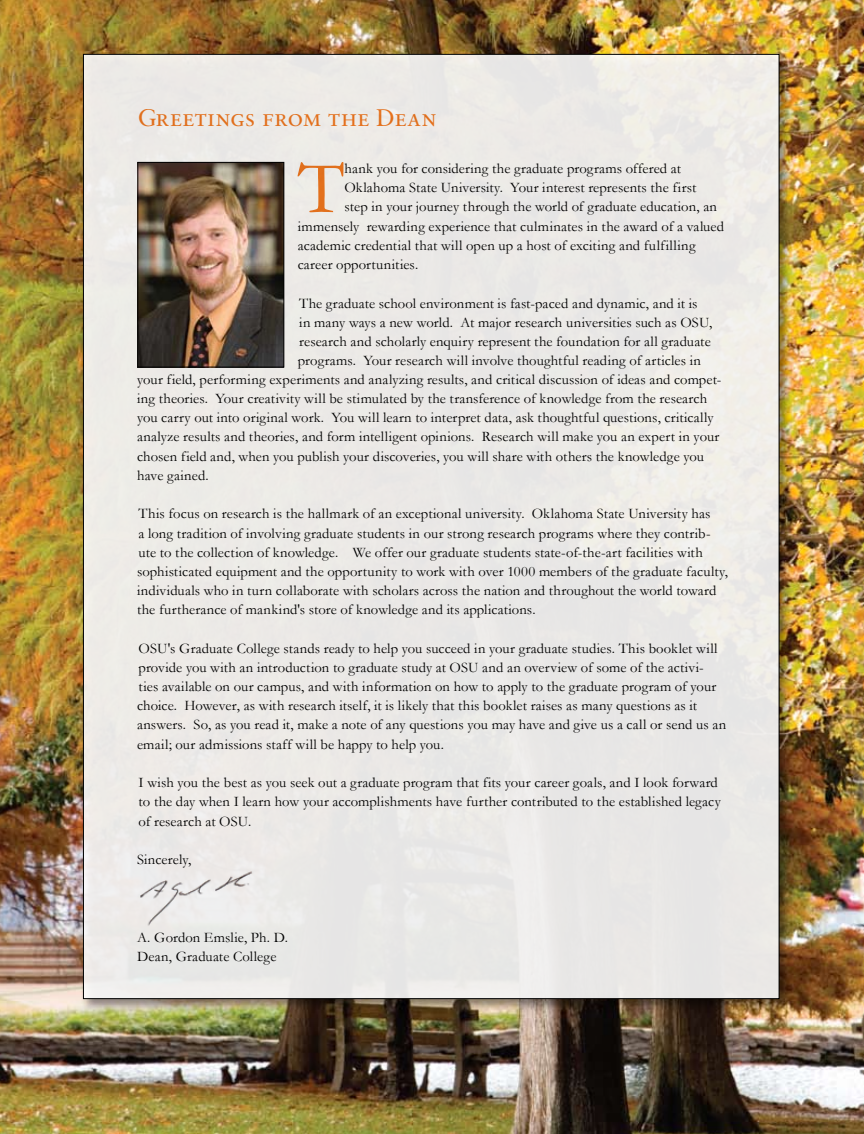
<style>
.page{position:relative;width:864px;height:1134px;background:#fff}
.page>*{position:absolute;margin:0;border:0;box-sizing:border-box;transform-origin:0 0}
.t1{font:75.9px "Garamond";color:#f47a20}
.t2{font:24px "Sabon Roman SC";letter-spacing:.015em;color:#f47a20}
.t3{font:14.7px/19.2px "Garamond";letter-spacing:.01em;color:#000}
</style>
<div class="page">
<img style="left:0;top:0;width:864px;height:1134px">
<div style="left:80px;top:51px;width:713px;height:961px;background:#000;opacity:.5"></div>
<div style="left:83px;top:54px;width:696px;height:945px;background:#ebe9e6"></div>
<img style="left:139px;top:164px;width:143px;height:201px">
<div style="left:137px;top:162px;width:147px;height:205px;border:1px solid #000"></div>
<img style="left:127px;top:867px;width:125px;height:59px">
<h2 class="t2" style="left:137px;top:104px;width:301px">Greetings from the Dean</h2>
<h1 class="t1" style="left:298px;top:142px;width:48px">T</h1>
<p class="t3" style="left:344px;top:159px;width:338px">hank you for considering the graduate programs offered at</p>
<p class="t3" style="left:344px;top:178px;width:353px">Oklahoma State University. Your interest represents the first</p>
<p class="t3" style="left:344px;top:197px;width:374px">step in your journey through the world of graduate education, an</p>
<p class="t3" style="left:298px;top:216px;width:428px">immensely rewarding experience that culminates in the award of a valued</p>
<p class="t3" style="left:298px;top:235px;width:399px">academic credential that will open up a host of exciting and fulfilling</p>
<p class="t3" style="left:298px;top:254px;width:122px">career opportunities.</p>
<p class="t3" style="left:299px;top:293px;width:400px">The graduate school environment is fast-paced and dynamic, and it is</p>
<p class="t3" style="left:299px;top:312px;width:415px">in many ways a new world. At major research universities such as OSU,</p>
<p class="t3" style="left:299px;top:331px;width:413px">research and scholarly enquiry represent the foundation for all graduate</p>
<p class="t3" style="left:298px;top:351px;width:405px">programs. Your research will involve thoughtful reading of articles in</p>
<p class="t3" style="left:137px;top:370px;width:586px">your field, performing experiments and analyzing results, and critical discussion of ideas and compet-</p>
<p class="t3" style="left:137px;top:389px;width:572px">ing theories. Your creativity will be stimulated by the transference of knowledge from the research</p>
<p class="t3" style="left:137px;top:408px;width:578px">you carry out into original work. You will learn to interpret data, ask thoughtful questions, critically</p>
<p class="t3" style="left:137px;top:427px;width:584px">analyze results and theories, and form intelligent opinions. Research will make you an expert in your</p>
<p class="t3" style="left:137px;top:446px;width:569px">chosen field and, when you publish your discoveries, you will share with others the knowledge you</p>
<p class="t3" style="left:137px;top:465px;width:73px">have gained.</p>
<p class="t3" style="left:137px;top:504px;width:592px">This focus on research is the hallmark of an exceptional university. Oklahoma State University has<br>a long tradition of involving graduate students in our strong research programs where they contrib&shy;ute to the collection of knowledge. We offer our graduate students state-of-the-art facilities with sophisticated equipment and the opportunity to work with over 1000 members of the graduate faculty, individuals who in turn collaborate with scholars across the nation and throughout the world toward the furtherance of mankind's store of knowledge and its applications.</p>
<p class="t3" style="left:137px;top:638px;width:591px">OSU's Graduate College stands ready to help you succeed in your graduate studies. This booklet will provide you with an introduction to graduate study at OSU and an overview of some of the activi-<br>ties available on our campus, and with information on how to apply to the graduate program of your choice. However, as with research itself, it is likely that this booklet raises as many questions as it answers. So, as you read it, make a note of any questions you may have and give us a call or send us an email; our admissions staff will be happy to help you.</p>
<p class="t3" style="left:139px;top:773px;width:584px">I wish you the best as you seek out a graduate program that fits your career goals, and I look forward to the day when I learn how your accomplishments have further contributed to the established legacy of research at OSU.</p>
<p class="t3" style="left:137px;top:850px;width:56px">Sincerely,</p>
<p class="t3" style="left:137px;top:927px;width:152px">A. Gordon Emslie, Ph. D.<br>Dean, Graduate College</p>
</div>
